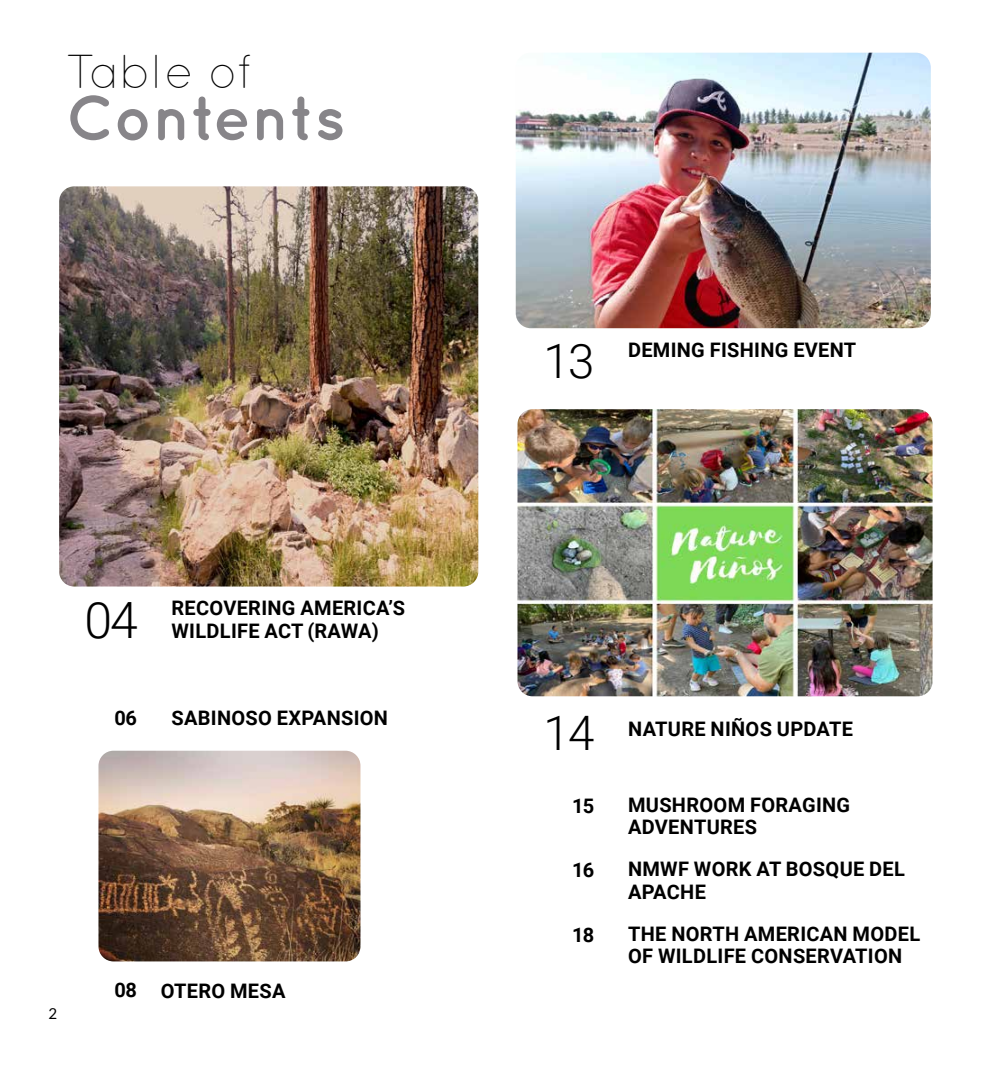
<style>
.page{position:relative;width:990px;height:1080px;background:#fff}
.page>*{position:absolute;margin:0;border:0;box-sizing:border-box;transform-origin:0 0}
.t1{font:700 62.5px "Quicksand";color:#878589}
.t2{font:300 50px "Roboto";color:#000}
.t3{font:300 47.5px "Quicksand";color:#000}
.t4{font:300 47.5px "Roboto";color:#000}
.t5{font:700 20px/22.5px "Roboto";letter-spacing:.015em;color:#000}
.t6{font:15px "Lato";color:#000}
</style>
<div class="page">
<img style="left:98px;top:751px;width:262px;height:210px">
<img style="left:59px;top:186px;width:419px;height:401px">
<img style="left:518px;top:409px;width:415px;height:287px">
<img style="left:516px;top:53px;width:415px;height:275px">
<h3 class="t3" style="left:66px;top:44px;width:189px">Table of</h3>
<h1 class="t1" style="left:66px;top:81px;width:281px">Contents</h1>
<h2 class="t2" style="left:84px;top:585px;width:55px">04</h2>
<p class="t5" style="left:171px;top:596px;width:235px">RECOVERING AMERICA’S<br>WILDLIFE ACT (RAWA)</p>
<p class="t5" style="left:115px;top:706px;width:24px">06</p>
<p class="t5" style="left:171px;top:706px;width:218px">SABINOSO EXPANSION</p>
<p class="t6" style="left:48px;top:1005px;width:10px">2</p>
<p class="t5" style="left:115px;top:979px;width:172px">08 OTERO MESA</p>
<h3 class="t4" style="left:544px;top:328px;width:52px">13</h3>
<p class="t5" style="left:628px;top:338px;width:230px">DEMING FISHING EVENT</p>
<h3 class="t4" style="left:544px;top:700px;width:52px">14</h3>
<p class="t5" style="left:628px;top:717px;width:227px">NATURE NIÑOS UPDATE</p>
<p class="t5" style="left:572px;top:794px;width:24px">15</p>
<p class="t5" style="left:628px;top:793px;width:224px">MUSHROOM FORAGING<br>ADVENTURES</p>
<p class="t5" style="left:572px;top:858px;width:24px">16</p>
<p class="t5" style="left:628px;top:857px;width:278px">NMWF WORK AT BOSQUE DEL<br>APACHE</p>
<p class="t5" style="left:572px;top:923px;width:24px">18</p>
<p class="t5" style="left:628px;top:921px;width:294px">THE NORTH AMERICAN MODEL<br>OF WILDLIFE CONSERVATION</p>
</div>
